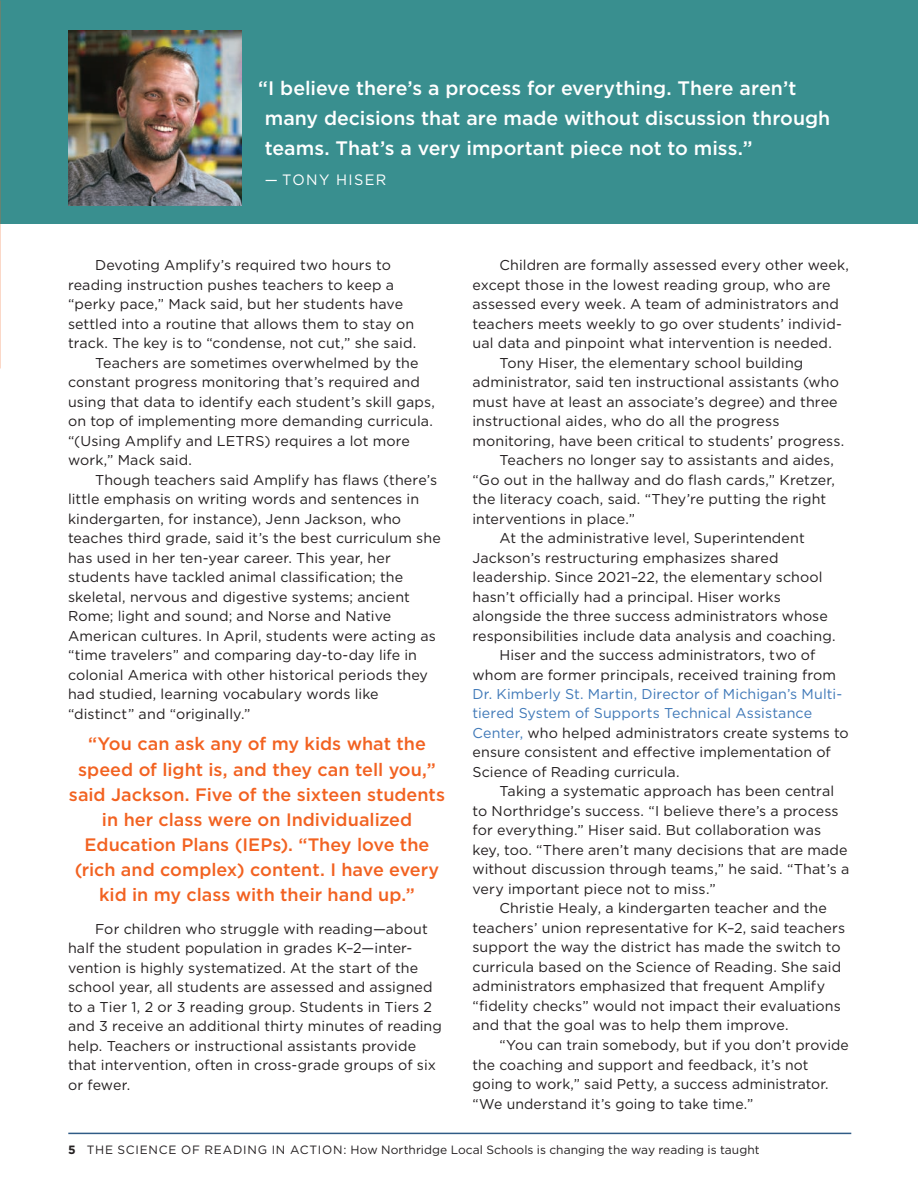
<style>
.page{position:relative;width:918px;height:1188px;background:#fff}
.page>*{position:absolute;margin:0;border:0;box-sizing:border-box;transform-origin:0 0}
.t1{font:500 19.5px/30px "Gotham";color:#fff}
.t2{font:500 18px/25px "Gotham";color:#f26221;text-align:center}
.t3{font:15px "Gotham";letter-spacing:.095em;color:#fff}
.t4{font:14.25px/19.5px "Gotham";letter-spacing:.01em;color:#231f20}
.t5{font:12px "Gotham";letter-spacing:.01em;color:#231f20}
.s1{color:#4079b8}
.s2{font-weight:700}
</style>
<div class="page">
<hr style="left:68px;top:1133px;width:783px;height:1px;background:#305b86">
<div style="left:0;top:0;width:918px;height:224px;background:#398f8f"></div>
<img style="left:69px;top:30px;width:173px;height:176px">
<img style="left:0;top:0;width:1px;height:354px">
<h1 class="t1" style="left:265px;top:73px;width:567px;text-indent:-7px">“I believe there’s a process for everything. There aren’t many decisions that are made without discussion through teams. That’s a very important piece not to miss.”</h1>
<p class="t3" style="left:265px;top:170px;width:123px">— TONY HISER</p>
<p class="t4" style="left:95px;top:255px;width:297px">Devoting Amplify’s required two hours to</p>
<p class="t4" style="left:68px;top:275px;width:328px">reading instruction pushes teachers to keep a</p>
<p class="t4" style="left:68px;top:294px;width:337px">“perky pace,” Mack said, but her students have</p>
<p class="t4" style="left:68px;top:314px;width:348px">settled into a routine that allows them to stay on</p>
<p class="t4" style="left:68px;top:333px;width:350px">track. The key is to “condense, not cut,” she said.</p>
<p class="t4" style="left:95px;top:353px;width:325px">Teachers are sometimes overwhelmed by the</p>
<p class="t4" style="left:68px;top:372px;width:354px">constant progress monitoring that’s required and</p>
<p class="t4" style="left:68px;top:392px;width:369px">using that data to identify each student’s skill gaps,</p>
<p class="t4" style="left:68px;top:411px;width:366px">on top of implementing more demanding curricula.</p>
<p class="t4" style="left:68px;top:431px;width:344px">“(Using Amplify and LETRS) requires a lot more</p>
<p class="t4" style="left:68px;top:450px;width:126px">work,” Mack said.</p>
<p class="t4" style="left:95px;top:470px;width:344px">Though teachers said Amplify has flaws (there’s</p>
<p class="t4" style="left:68px;top:489px;width:353px">little emphasis on writing words and sentences in</p>
<p class="t4" style="left:68px;top:509px;width:335px">kindergarten, for instance), Jenn Jackson, who</p>
<p class="t4" style="left:68px;top:528px;width:374px">teaches third grade, said it’s the best curriculum she</p>
<p class="t4" style="left:68px;top:547px;width:324px">has used in her ten-year career. This year, her</p>
<p class="t4" style="left:68px;top:567px;width:337px">students have tackled animal classification; the</p>
<p class="t4" style="left:68px;top:586px;width:343px">skeletal, nervous and digestive systems; ancient</p>
<p class="t4" style="left:68px;top:606px;width:325px">Rome; light and sound; and Norse and Native</p>
<p class="t4" style="left:68px;top:625px;width:369px">American cultures. In April, students were acting as</p>
<p class="t4" style="left:68px;top:645px;width:351px">“time travelers” and comparing day-to-day life in</p>
<p class="t4" style="left:68px;top:664px;width:362px">colonial America with other historical periods they</p>
<p class="t4" style="left:68px;top:684px;width:312px">had studied, learning vocabulary words like</p>
<p class="t4" style="left:68px;top:703px;width:184px">“distinct” and “originally.”</p>
<p class="t2" style="left:69px;top:731px;width:378px">“You can ask any of my kids what the speed of light is, and they can tell you,” said Jackson. Five of the sixteen students in her class were on Individualized Education Plans (IEPs). “They love the (rich and complex) content. I have every kid in my class with their hand up.”</p>
<p class="t4" style="left:68px;top:919px;width:375px;text-indent:27px">For children who struggle with reading—about half the student population in grades K–2—inter&shy;vention is highly systematized. At the start of the school year, all students are assessed and assigned to a Tier 1, 2 or 3 reading group. Students in Tiers 2 and 3 receive an additional thirty minutes of reading help. Teachers or instructional assistants provide that intervention, often in cross-grade groups of six or fewer.</p>
<p class="t4" style="left:500px;top:255px;width:351px">Children are formally assessed every other week,</p>
<p class="t4" style="left:472px;top:275px;width:360px">except those in the lowest reading group, who are</p>
<p class="t4" style="left:472px;top:294px;width:368px">assessed every week. A team of administrators and</p>
<p class="t4" style="left:472px;top:314px;width:371px">teachers meets weekly to go over students’ individ-</p>
<p class="t4" style="left:472px;top:333px;width:361px">ual data and pinpoint what intervention is needed.</p>
<p class="t4" style="left:500px;top:353px;width:305px">Tony Hiser, the elementary school building</p>
<p class="t4" style="left:472px;top:372px;width:368px">administrator, said ten instructional assistants (who</p>
<p class="t4" style="left:472px;top:391px;width:367px">must have at least an associate’s degree) and three</p>
<p class="t4" style="left:472px;top:411px;width:308px">instructional aides, who do all the progress</p>
<p class="t4" style="left:472px;top:430px;width:373px">monitoring, have been critical to students’ progress.</p>
<p class="t4" style="left:500px;top:450px;width:336px">Teachers no longer say to assistants and aides,</p>
<p class="t4" style="left:472px;top:469px;width:364px">“Go out in the hallway and do flash cards,” Kretzer,</p>
<p class="t4" style="left:472px;top:489px;width:355px">the literacy coach, said. “They’re putting the right</p>
<p class="t4" style="left:472px;top:508px;width:164px">interventions in place.”</p>
<p class="t4" style="left:500px;top:528px;width:307px">At the administrative level, Superintendent</p>
<p class="t4" style="left:472px;top:547px;width:308px">Jackson’s restructuring emphasizes shared</p>
<p class="t4" style="left:472px;top:567px;width:352px">leadership. Since 2021–22, the elementary school</p>
<p class="t4" style="left:472px;top:586px;width:310px">hasn’t officially had a principal. Hiser works</p>
<p class="t4" style="left:472px;top:606px;width:357px">alongside the three success administrators whose</p>
<p class="t4" style="left:472px;top:625px;width:365px">responsibilities include data analysis and coaching.</p>
<p class="t4" style="left:500px;top:645px;width:317px">Hiser and the success administrators, two of</p>
<p class="t4" style="left:472px;top:664px;width:365px">whom are former principals, received training from</p>
<p class="t4" style="left:472px;top:684px;width:378px"><span class="s1">Dr. Kimberly St. Martin, Director of Michigan’s Multi&shy;tiered System of Supports Technical Assistance Center,</span> who helped administrators create systems to ensure consistent and effective implementation of Science of Reading curricula.</p>
<p class="t4" style="left:500px;top:781px;width:336px">Taking a systematic approach has been central</p>
<p class="t4" style="left:472px;top:801px;width:368px">to Northridge’s success. “I believe there’s a process</p>
<p class="t4" style="left:472px;top:820px;width:350px">for everything.” Hiser said. But collaboration was</p>
<p class="t4" style="left:472px;top:840px;width:377px">key, too. “There aren’t many decisions that are made</p>
<p class="t4" style="left:472px;top:859px;width:378px">without discussion through teams,” he said. “That’s a</p>
<p class="t4" style="left:472px;top:879px;width:245px">very important piece not to miss.”</p>
<p class="t4" style="left:500px;top:898px;width:329px">Christie Healy, a kindergarten teacher and the</p>
<p class="t4" style="left:472px;top:918px;width:374px">teachers’ union representative for K–2, said teachers</p>
<p class="t4" style="left:472px;top:937px;width:370px">support the way the district has made the switch to</p>
<p class="t4" style="left:472px;top:957px;width:370px">curricula based on the Science of Reading. She said</p>
<p class="t4" style="left:472px;top:976px;width:354px">administrators emphasized that frequent Amplify</p>
<p class="t4" style="left:472px;top:996px;width:370px">“fidelity checks” would not impact their evaluations</p>
<p class="t4" style="left:472px;top:1015px;width:318px">and that the goal was to help them improve.</p>
<p class="t4" style="left:499px;top:1035px;width:351px">“You can train somebody, but if you don’t provide</p>
<p class="t4" style="left:472px;top:1055px;width:338px">the coaching and support and feedback, it’s not</p>
<p class="t4" style="left:472px;top:1074px;width:358px">going to work,” said Petty, a success administrator.</p>
<p class="t4" style="left:472px;top:1094px;width:282px">“We understand it’s going to take time.”</p>
<p class="t5" style="left:68px;top:1142px;width:693px"><span class="s2">5</span> THE SCIENCE OF READING IN ACTION: How Northridge Local Schools is changing the way reading is taught</p>
</div>
